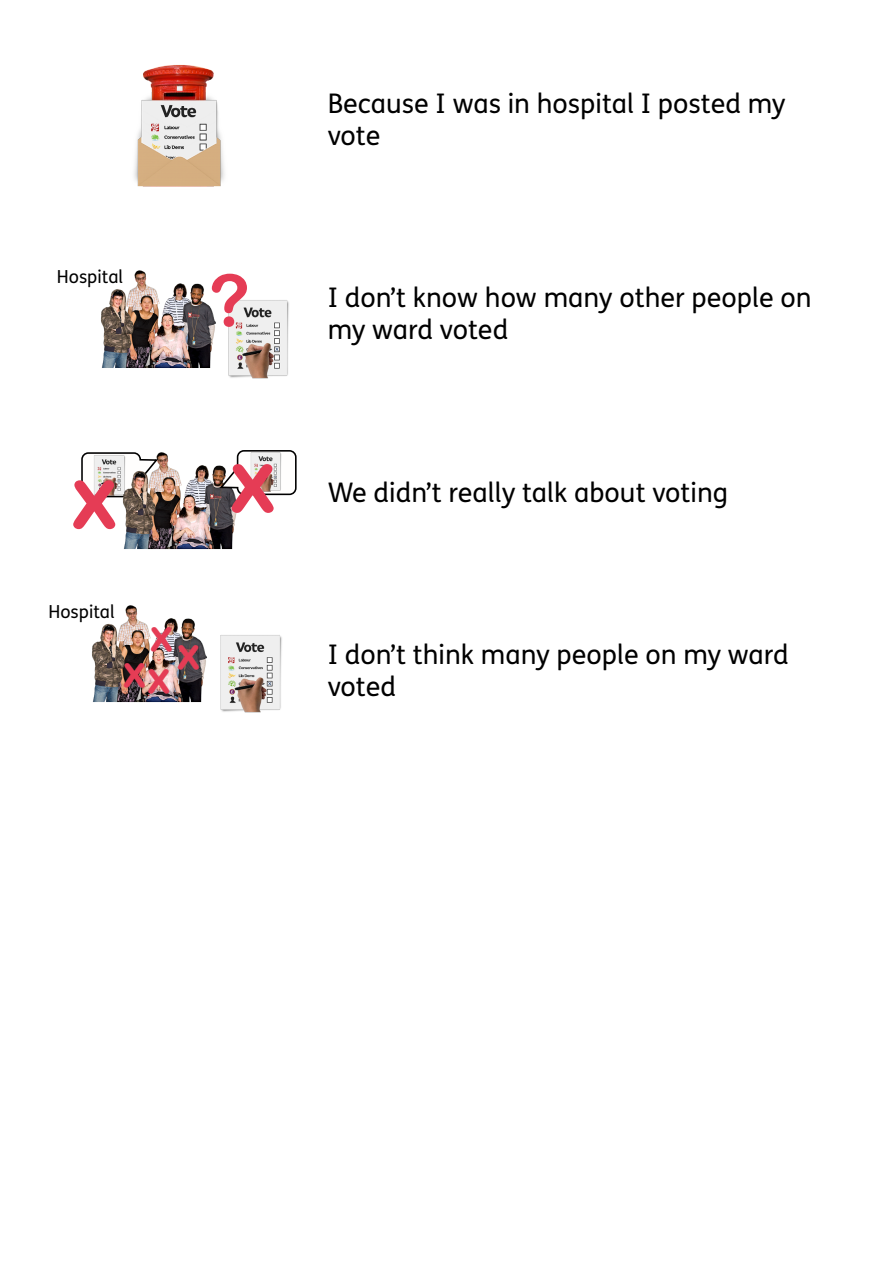
<style>
.page{position:relative;width:893px;height:1263px;background:#fff}
.page>*{position:absolute;margin:0;border:0;box-sizing:border-box;transform-origin:0 0}
.t1{font:90px "Arial Rounded MT Bold";color:#e53c55}
.t2{font:72px "Arial Rounded MT Bold";color:#e53c55}
.t3{font:45px "Arial Rounded MT Bold";color:#e53c55}
.t4{font:27px/32.4px "FS Me Pro";color:#000}
.t5{font:18px "FS Me Pro";color:#000}
</style>
<div class="page">
<svg style="left:81px;top:452px;width:40px;height:46px"></svg>
<img style="left:101px;top:270px;width:115px;height:98px">
<img style="left:228px;top:300px;width:61px;height:78px">
<img style="left:121px;top:452px;width:117px;height:98px">
<svg style="left:219px;top:450px;width:78px;height:46px"></svg>
<img style="left:247px;top:451px;width:38px;height:41px">
<img style="left:90px;top:454px;width:38px;height:41px">
<img style="left:92px;top:605px;width:115px;height:98px">
<img style="left:220px;top:635px;width:62px;height:77px">
<img style="left:134px;top:65px;width:91px;height:122px">
<p class="t5" style="left:57px;top:264px;width:68px">Hospital</p>
<p class="t2" style="left:209px;top:258px;width:43px">?</p>
<p class="t1" style="left:71px;top:443px;width:48px">x</p>
<p class="t5" style="left:48px;top:599px;width:68px">Hospital</p>
<p class="t3" style="left:150px;top:608px;width:25px">x</p>
<p class="t3" style="left:177px;top:627px;width:25px">x</p>
<p class="t3" style="left:123px;top:644px;width:25px">x</p>
<p class="t3" style="left:147px;top:650px;width:25px">x</p>
<p class="t1" style="left:229px;top:427px;width:48px">x</p>
<p class="t4" style="left:328px;top:86px;width:459px">Because I was in hospital I posted my vote</p>
<p class="t4" style="left:328px;top:281px;width:485px">I don’t know how many other people on my ward voted</p>
<p class="t4" style="left:328px;top:475px;width:402px">We didn’t really talk about voting</p>
<p class="t4" style="left:328px;top:637px;width:463px">I don’t think many people on my ward voted</p>
</div>
